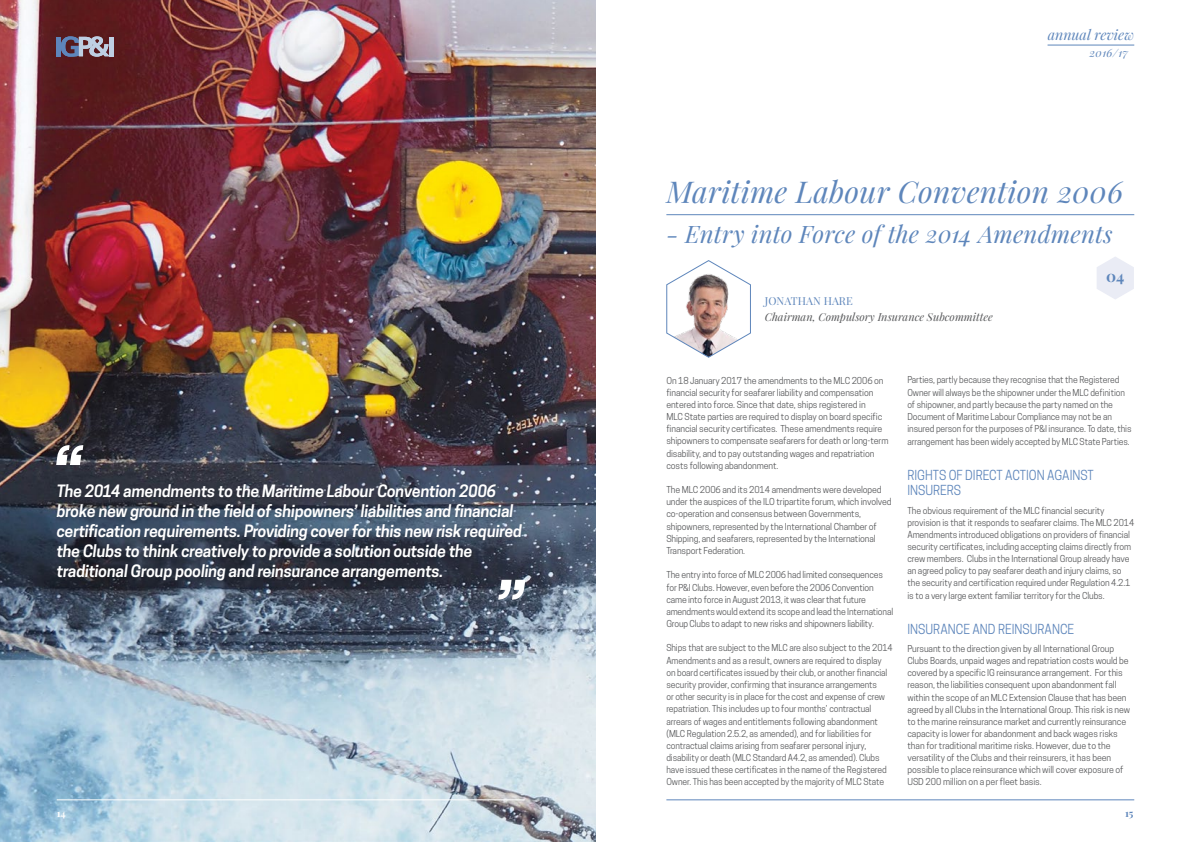
<style>
.page{position:relative;width:1191px;height:842px;background:#fff}
.page>*{position:absolute;margin:0;border:0;box-sizing:border-box;transform-origin:0 0}
.t1{font:italic 600 72px "Cooper Hewitt";color:#fff}
.t2{font:italic 30px "Playfair Display";letter-spacing:.005em;color:#5e86bb}
.t3{font:italic 24px "Playfair Display";letter-spacing:.005em;color:#5e86bb}
.t4{font:italic 600 16px/20px "Cooper Hewitt";letter-spacing:-.01em;color:#fff}
.t5{font:700 15.6px "Playfair Display SC";color:#5e86bb}
.t6{font:italic 14.2px "Playfair Display";color:#5e86bb}
.t7{font:13px/15.7px "Cooper Hewitt";color:#5e86bb;scale:.93 1}
.t8{font:italic 11.3px "Playfair Display";letter-spacing:.025em;color:#5e86bb}
.t9{font:italic 11px "Playfair Display";color:#58595b}
.t10{font:11px "Playfair Display";letter-spacing:.005em;color:#5e86bb}
.t11{font:700 10px "Playfair Display";color:#5e86bb}
.t12{font:700 10px "Playfair Display";color:#fff}
.t13{font:9px/12.1px "Cooper Hewitt";letter-spacing:-.01em;color:#58595b}
.t14{font:9px/12.2px "Cooper Hewitt";letter-spacing:-.01em;color:#58595b;scale:.96 1}
</style>
<div class="page">
<hr style="left:1047px;top:45px;width:87px;height:1px;background:#5e86bb">
<hr style="left:666px;top:799px;width:468px;height:1px;background:#5e86bb">
<img style="left:0;top:0;width:595px;height:842px">
<hr style="left:666px;top:214px;width:468px;height:1px;background:#5e86bb">
<svg style="left:666px;top:260px;width:85px;height:98px"></svg>
<div style="left:54px;top:484px;width:471px;height:102px;background:#000;opacity:.2"></div>
<hr style="left:57px;top:799px;width:467px;height:1px;background:#fff">
<hr style="left:57px;top:37px;width:4px;height:19px;background:#5e86bb">
<svg style="left:61px;top:36px;width:49px;height:21px"></svg>
<hr style="left:109px;top:37px;width:4px;height:19px;background:#becfe3">
<svg style="left:1097px;top:257px;width:37px;height:42px"></svg>
<h1 class="t1" style="left:52px;top:433px;width:33px">“</h1>
<p class="t4" style="left:57px;top:481px;width:467px">The 2014 amendments to the Maritime Labour Convention 2006 broke new ground in the field of shipowners’ liabilities and financial certification requirements. Providing cover for this new risk required the Clubs to think creatively to provide a solution outside the traditional Group pooling and reinsurance arrangements.</p>
<h1 class="t1" style="left:494px;top:566px;width:33px">”</h1>
<p class="t12" style="left:57px;top:807px;width:11px">14</p>
<h3 class="t6" style="left:1047px;top:25px;width:88px">annual review</h3>
<p class="t8" style="left:1089px;top:45px;width:40px">2016/17</p>
<h2 class="t2" style="left:666px;top:171px;width:458px">Maritime Labour Convention 2006</h2>
<h3 class="t3" style="left:666px;top:218px;width:447px">- Entry into Force of the 2014 Amendments</h3>
<p class="t10" style="left:765px;top:294px;width:90px">JONATHAN HARE</p>
<p class="t9" style="left:764px;top:309px;width:230px">Chairman, Compulsory Insurance Subcommittee</p>
<h3 class="t5" style="left:1106px;top:267px;width:20px">04</h3>
<p class="t13" style="left:666px;top:374px;width:224px">On 18 January 2017 the amendments to the MLC 2006 on financial security for seafarer liability and compensation entered into force. Since that date, ships registered in<br>MLC State parties are required to display on board specific financial security certificates. These amendments require shipowners to compensate seafarers for death or long-term disability, and to pay outstanding wages and repatriation costs following abandonment.</p>
<p class="t13" style="left:666px;top:484px;width:227px">The MLC 2006 and its 2014 amendments were developed under the auspices of the ILO tripartite forum, which involved co-operation and consensus between Governments, shipowners, represented by the International Chamber of Shipping, and seafarers, represented by the International Transport Federation.</p>
<p class="t13" style="left:666px;top:569px;width:228px">The entry into force of MLC 2006 had limited consequences for P&amp;I Clubs. However, even before the 2006 Convention came into force in August 2013, it was clear that future amendments would extend its scope and lead the International Group Clubs to adapt to new risks and shipowners liability.</p>
<p class="t14" style="left:666px;top:642px;width:237px">Ships that are subject to the MLC are also subject to the 2014<br>Amendments and as a result, owners are required to display on board certificates issued by their club, or another financial security provider, confirming that insurance arrangements<br>or other security is in place for the cost and expense of crew repatriation. This includes up to four months’ contractual arrears of wages and entitlements following abandonment (MLC Regulation 2.5.2, as amended), and for liabilities for contractual claims arising from seafarer personal injury, disability or death (MLC Standard A4.2, as amended). Clubs have issued these certificates in the name of the Registered Owner. This has been accepted by the majority of MLC State</p>
<p class="t14" style="left:907px;top:374px;width:235px">Parties, partly because they recognise that the Registered Owner will always be the shipowner under the MLC definition of shipowner, and partly because the party named on the Document of Maritime Labour Compliance may not be an insured person for the purposes of P&amp;I insurance. To date, this</p>
<p class="t14" style="left:907px;top:435px;width:233px">arrangement has been widely accepted by MLC State Parties.</p>
<h3 class="t7" style="left:907px;top:467px;width:202px">RIGHTS OF DIRECT ACTION AGAINST<br>INSURERS</h3>
<p class="t13" style="left:907px;top:504px;width:228px">The obvious requirement of the MLC financial security provision is that it responds to seafarer claims. The MLC 2014<br>Amendments introduced obligations on providers of financial security certificates, including accepting claims directly from crew members. Clubs in the International Group already have an agreed policy to pay seafarer death and injury claims, so the security and certification required under Regulation 4.2.1</p>
<p class="t13" style="left:907px;top:590px;width:199px">is to a very large extent familiar territory for the Clubs.</p>
<h3 class="t7" style="left:907px;top:621px;width:181px">INSURANCE AND REINSURANCE</h3>
<p class="t13" style="left:907px;top:643px;width:224px">Pursuant to the direction given by all International Group Clubs Boards, unpaid wages and repatriation costs would be covered by a specific IG reinsurance arrangement. For this reason, the liabilities consequent upon abandonment fall within the scope of an MLC Extension Clause that has been agreed by all Clubs in the International Group. This risk is new to the marine reinsurance market and currently reinsurance capacity is lower for abandonment and back wages risks than for traditional maritime risks. However, due to the versatility of the Clubs and their reinsurers, it has been possible to place reinsurance which will cover exposure of USD 200 million on a per fleet basis.</p>
<p class="t11" style="left:1125px;top:807px;width:10px">15</p>
</div>
